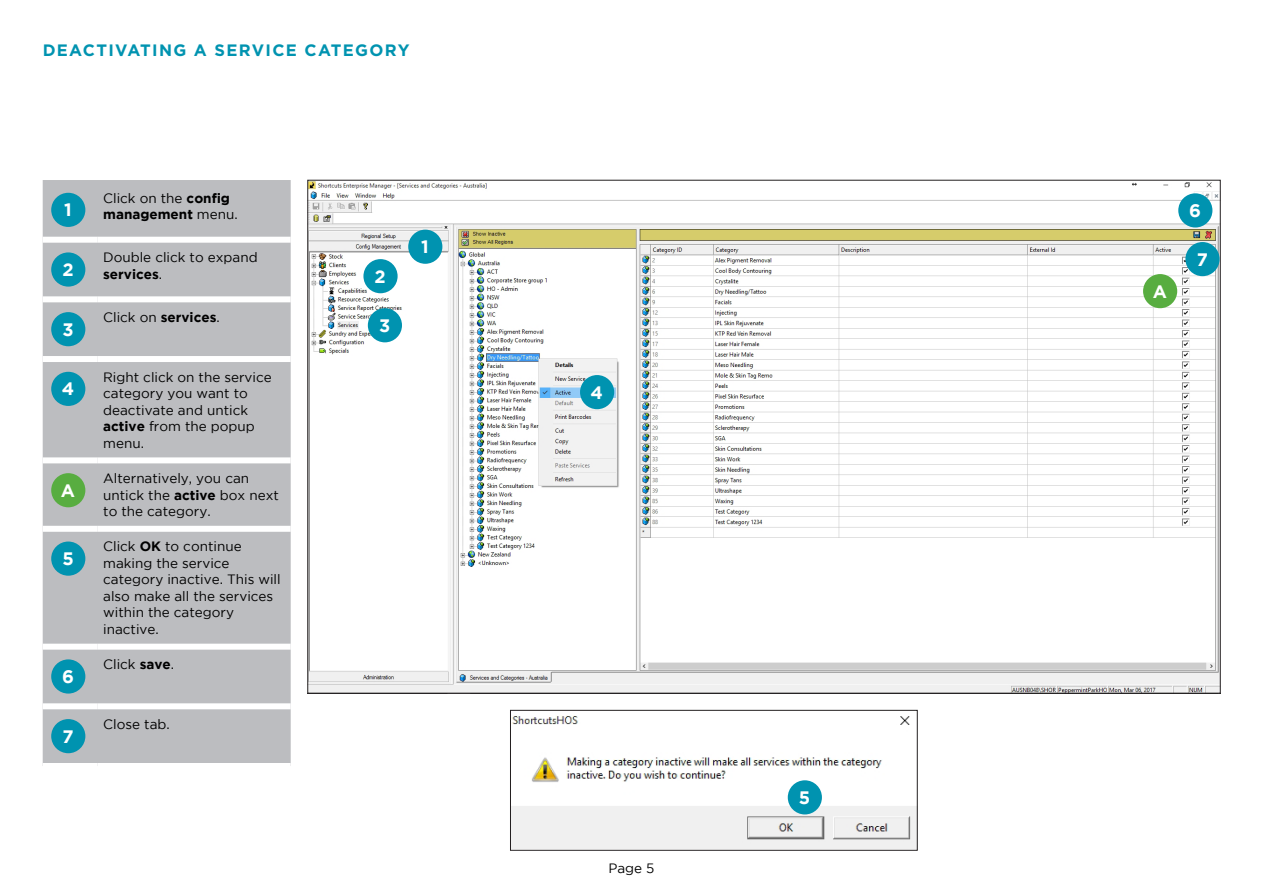
<style>
.page{position:relative;width:1263px;height:893px;background:#fff}
.page>*{position:absolute;margin:0;border:0;box-sizing:border-box;transform-origin:0 0}
.Round_number{font:700 18px "Gotham";color:#fff}
.t1{font:700 16.5px "Gotham HTF";letter-spacing:.08em;color:#0093b0}
.Body{font:13.5px/16.5px "Gotham";color:#000}
.Body-2{font:700 13.5px/16.5px "Gotham";color:#000}
.s1{font-weight:400}
.s2{font-weight:700}
</style>
<div class="page">
<img style="left:310px;top:182px;width:908px;height:509px">
<div style="left:43px;top:180px;width:248px;height:583px;background:#bcbdc0"></div>
<div style="left:43px;top:237px;width:54px;height:6px;background:#fff"></div>
<div style="left:97px;top:237px;width:194px;height:6px;background:#fff"></div>
<div style="left:43px;top:296px;width:54px;height:6px;background:#fff"></div>
<div style="left:97px;top:296px;width:194px;height:6px;background:#fff"></div>
<div style="left:43px;top:356px;width:54px;height:6px;background:#fff"></div>
<div style="left:97px;top:356px;width:194px;height:6px;background:#fff"></div>
<div style="left:43px;top:457px;width:54px;height:6px;background:#fff"></div>
<div style="left:97px;top:457px;width:194px;height:6px;background:#fff"></div>
<div style="left:43px;top:526px;width:54px;height:6px;background:#fff"></div>
<div style="left:97px;top:526px;width:194px;height:6px;background:#fff"></div>
<div style="left:43px;top:644px;width:54px;height:6px;background:#fff"></div>
<div style="left:97px;top:644px;width:194px;height:6px;background:#fff"></div>
<div style="left:43px;top:703px;width:54px;height:6px;background:#fff"></div>
<div style="left:97px;top:703px;width:194px;height:6px;background:#fff"></div>
<div style="left:51px;top:193px;width:34px;height:34px;background:#0093b0;border-radius:50%"></div>
<div style="left:51px;top:252px;width:34px;height:35px;background:#0093b0;border-radius:50%"></div>
<div style="left:51px;top:312px;width:34px;height:34px;background:#0093b0;border-radius:50%"></div>
<div style="left:51px;top:372px;width:34px;height:34px;background:#0093b0;border-radius:50%"></div>
<div style="left:51px;top:473px;width:34px;height:34px;background:#58ad40;border-radius:50%"></div>
<div style="left:51px;top:541px;width:34px;height:35px;background:#0093b0;border-radius:50%"></div>
<div style="left:51px;top:659px;width:34px;height:35px;background:#0093b0;border-radius:50%"></div>
<div style="left:51px;top:719px;width:34px;height:34px;background:#0093b0;border-radius:50%"></div>
<img style="left:512px;top:715px;width:403px;height:133px">
<div style="left:510px;top:710px;width:407px;height:140px;border:1px solid #231f20"></div>
<div style="left:1143px;top:274px;width:34px;height:34px;background:#58ad40;border-radius:50%"></div>
<div style="left:408px;top:230px;width:34px;height:34px;background:#0093b0;border-radius:50%"></div>
<div style="left:363px;top:259px;width:35px;height:34px;background:#0093b0;border-radius:50%"></div>
<div style="left:368px;top:308px;width:34px;height:34px;background:#0093b0;border-radius:50%"></div>
<div style="left:580px;top:375px;width:34px;height:34px;background:#0093b0;border-radius:50%"></div>
<div style="left:788px;top:780px;width:34px;height:34px;background:#0093b0;border-radius:50%"></div>
<div style="left:1178px;top:193px;width:34px;height:34px;background:#0093b0;border-radius:50%"></div>
<div style="left:1185px;top:242px;width:34px;height:34px;background:#0093b0;border-radius:50%"></div>
<h2 class="t1" style="left:43px;top:41px;width:368px">DEACTIVATING A SERVICE CATEGORY</h2>
<p class="Round_number" style="left:64px;top:200px;width:9px">1</p>
<p class="Body-2" style="left:103px;top:189px;width:136px"><span class="s1">Click on the</span> config management <span class="s1">menu.</span></p>
<p class="Round_number" style="left:62px;top:259px;width:13px">2</p>
<p class="Body" style="left:103px;top:249px;width:156px">Double click to expand <span class="s2">services</span>.</p>
<p class="Round_number" style="left:62px;top:319px;width:13px">3</p>
<p class="Body" style="left:103px;top:309px;width:118px">Click on <span class="s2">services</span>.</p>
<p class="Round_number" style="left:62px;top:379px;width:14px">4</p>
<p class="Body" style="left:103px;top:368px;width:170px">Right click on the service category you want to deactivate and untick <span class="s2">active</span> from the popup menu.</p>
<p class="Round_number" style="left:61px;top:480px;width:16px">A</p>
<p class="Body" style="left:103px;top:470px;width:177px">Alternatively, you can untick the <span class="s2">active</span> box next to the category.</p>
<p class="Round_number" style="left:62px;top:548px;width:13px">5</p>
<p class="Body" style="left:103px;top:538px;width:179px">Click <span class="s2">OK</span> to continue making the service category inactive. This will also make all the services within the category inactive.</p>
<p class="Round_number" style="left:62px;top:666px;width:13px">6</p>
<p class="Body" style="left:103px;top:656px;width:72px">Click <span class="s2">save</span>.</p>
<p class="Round_number" style="left:62px;top:726px;width:13px">7</p>
<p class="Body" style="left:103px;top:716px;width:68px">Close tab.</p>
<p class="Round_number" style="left:375px;top:266px;width:13px">2</p>
<p class="Round_number" style="left:379px;top:315px;width:13px">3</p>
<p class="Round_number" style="left:421px;top:236px;width:9px">1</p>
<p class="Round_number" style="left:591px;top:382px;width:14px">4</p>
<p class="Body" style="left:608px;top:860px;width:48px">Page 5</p>
<p class="Round_number" style="left:799px;top:787px;width:13px">5</p>
<p class="Round_number" style="left:1153px;top:281px;width:16px">A</p>
<p class="Round_number" style="left:1189px;top:200px;width:13px">6</p>
<p class="Round_number" style="left:1197px;top:249px;width:13px">7</p>
</div>
